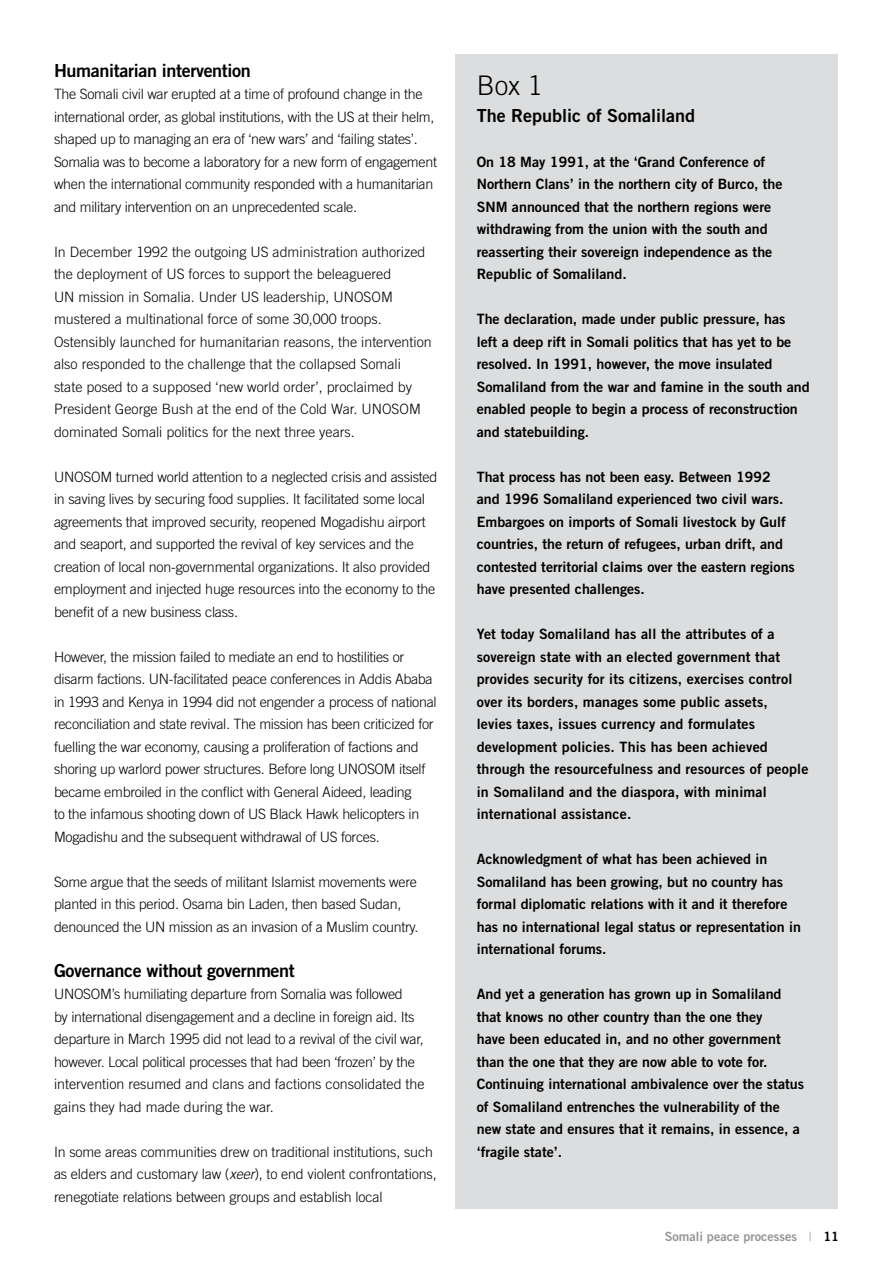
<style>
.page{position:relative;width:893px;height:1263px;background:#fff}
.page>*{position:absolute;margin:0;border:0;box-sizing:border-box;transform-origin:0 0}
.t1{font:300 27px "Trade Gothic LT Std";color:#000}
.t2{font:18px "Trade Gothic LT Std Bd 2";letter-spacing:-.02em;color:#000}
.t3{font:18px "Trade Gothic LT Std Bd 2";color:#000}
.t4{font:300 14.25px/22.5px "Trade Gothic LT Std";letter-spacing:-.02em;color:#000}
.t5{font:14.25px/22.5px "Trade Gothic LT Std Bd 2";color:#000}
.t6{font:300 14.25px/22.5px "Trade Gothic LT Std";color:#000}
.t7{font:12.75px "Trade Gothic LT Std Bd 2";color:#939598}
.s1{font-style:italic}
.s2{font-family:"Trade Gothic LT Std";font-weight:300}
.s3{color:#000}
</style>
<div class="page">
<div style="left:455px;top:54px;width:383px;height:1155px;background:#dcddde"></div>
<p class="t2" style="left:54px;top:59px;width:198px">Humanitarian intervention</p>
<p class="t4" style="left:54px;top:82px;width:384px">The Somali civil war erupted at a time of profound change in the international order, as global institutions, with the US at their helm, shaped up to managing an era of ‘new wars’ and ‘failing states’.<br>Somalia was to become a laboratory for a new form of engagement when the international community responded with a humanitarian and military intervention on an unprecedented scale.</p>
<p class="t6" style="left:54px;top:240px;width:379px">In December 1992 the outgoing US administration authorized the deployment of US forces to support the beleaguered<br>UN mission in Somalia. Under US leadership, UNOSOM mustered a multinational force of some 30,000 troops.<br>Ostensibly launched for humanitarian reasons, the intervention also responded to the challenge that the collapsed Somali state posed to a supposed ‘new world order’, proclaimed by President George Bush at the end of the Cold War. UNOSOM dominated Somali politics for the next three years.</p>
<p class="t4" style="left:54px;top:465px;width:385px">UNOSOM turned world attention to a neglected crisis and assisted in saving lives by securing food supplies. It facilitated some local agreements that improved security, reopened Mogadishu airport and seaport, and supported the revival of key services and the creation of local non-governmental organizations. It also provided employment and injected huge resources into the economy to the benefit of a new business class.</p>
<p class="t4" style="left:54px;top:645px;width:384px">However, the mission failed to mediate an end to hostilities or disarm factions. UN-facilitated peace conferences in Addis Ababa in 1993 and Kenya in 1994 did not engender a process of national reconciliation and state revival. The mission has been criticized for fuelling the war economy, causing a proliferation of factions and shoring up warlord power structures. Before long UNOSOM itself became embroiled in the conflict with General Aideed, leading<br>to the infamous shooting down of US Black Hawk helicopters in Mogadishu and the subsequent withdrawal of US forces.</p>
<p class="t4" style="left:54px;top:870px;width:366px">Some argue that the seeds of militant Islamist movements were planted in this period. Osama bin Laden, then based Sudan, denounced the UN mission as an invasion of a Muslim country.</p>
<p class="t2" style="left:54px;top:959px;width:242px">Governance without government</p>
<p class="t4" style="left:54px;top:982px;width:372px">UNOSOM’s humiliating departure from Somalia was followed<br>by international disengagement and a decline in foreign aid. Its departure in March 1995 did not lead to a revival of the civil war, however. Local political processes that had been ‘frozen’ by the intervention resumed and clans and factions consolidated the gains they had made during the war.</p>
<p class="t4" style="left:54px;top:1140px;width:384px">In some areas communities drew on traditional institutions, such as elders and customary law (<span class="s1">xeer</span>), to end violent confrontations, renegotiate relations between groups and establish local</p>
<h1 class="t1" style="left:477px;top:69px;width:68px">Box 1</h1>
<p class="t3" style="left:477px;top:104px;width:220px">The Republic of Somaliland</p>
<p class="t5" style="left:477px;top:150px;width:307px">On 18 May 1991, at the ‘Grand Conference of Northern Clans’ in the northern city of Burco, the SNM announced that the northern regions were withdrawing from the union with the south and reasserting their sovereign independence as the Republic of Somaliland.</p>
<p class="t5" style="left:477px;top:307px;width:334px">The declaration, made under public pressure, has left a deep rift in Somali politics that has yet to be resolved. In 1991, however, the move insulated Somaliland from the war and famine in the south and enabled people to begin a process of reconstruction and statebuilding.</p>
<p class="t5" style="left:477px;top:465px;width:320px">That process has not been easy. Between 1992 and 1996 Somaliland experienced two civil wars.<br>Embargoes on imports of Somali livestock by Gulf countries, the return of refugees, urban drift, and contested territorial claims over the eastern regions have presented challenges.</p>
<p class="t5" style="left:477px;top:622px;width:333px">Yet today Somaliland has all the attributes of a sovereign state with an elected government that provides security for its citizens, exercises control over its borders, manages some public assets,<br>levies taxes, issues currency and formulates development policies. This has been achieved through the resourcefulness and resources of people in Somaliland and the diaspora, with minimal international assistance.</p>
<p class="t5" style="left:477px;top:847px;width:326px">Acknowledgment of what has been achieved in Somaliland has been growing, but no country has formal diplomatic relations with it and it therefore has no international legal status or representation in international forums.</p>
<p class="t5" style="left:477px;top:982px;width:329px">And yet a generation has grown up in Somaliland that knows no other country than the one they<br>have been educated in, and no other government than the one that they are now able to vote for.<br>Continuing international ambivalence over the status of Somaliland entrenches the vulnerability of the new state and ensures that it remains, in essence, a ‘fragile state’.</p>
<p class="t7" style="left:665px;top:1229px;width:176px">Somali peace processes <span class="s2">|</span> <span class="s3">11</span></p>
</div>
